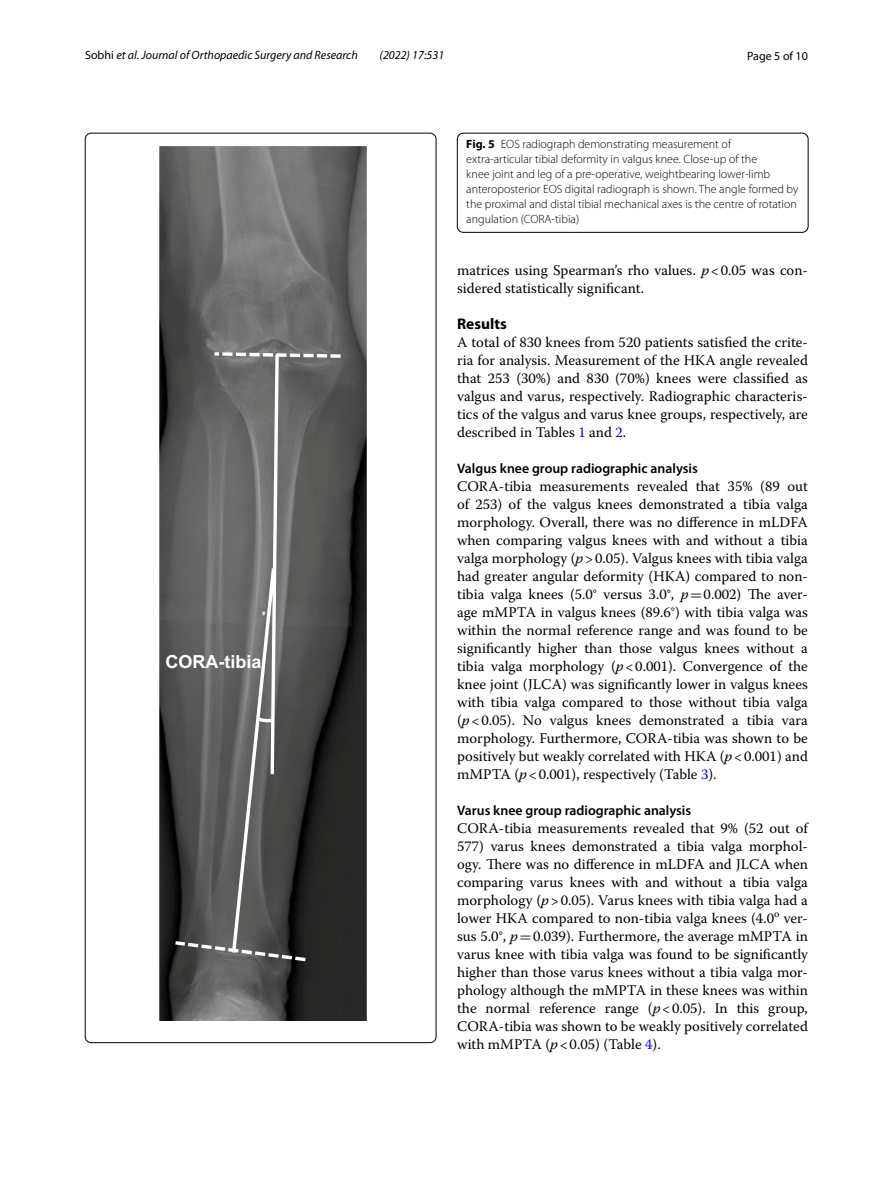
<style>
.page{position:relative;width:893px;height:1187px;background:#fff}
.page>*{position:absolute;margin:0;border:0;box-sizing:border-box;transform-origin:0 0}
.t1{font:18px "Arial Bold MT5";color:#fff}
.t2{font:700 15.45px "Myriad Pro";color:#000}
.t3{font:14.7px/18px "Warnock Pro";color:#000;text-align:justify}
.t4{font:600 13.8px "Myriad Pro";color:#000}
.t5{font:300 12px/15px "Myriad Pro";color:#000}
.t6{font:italic 12px "Myriad Pro";color:#000}
.t7{font:12px "Myriad Pro";color:#000}
.s1{font-style:normal}
.s2{font-weight:700}
.s3{font-style:italic}
.s4{color:#00f}
.s5{font-family:"MTSY"}
</style>
<div class="page">
<img style="left:160px;top:147px;width:207px;height:873px">
<svg style="left:172px;top:350px;width:172px;height:613px;background:#5a5a59"></svg>
<div style="left:457px;top:133px;width:351px;height:99px;border:1px solid #000;border-radius:6px"></div>
<p class="t6" style="left:85px;top:48px;width:274px"><span class="s1">Sobhi</span> et al. Journal of Orthopaedic Surgery and Research</p>
<p class="t6" style="left:380px;top:48px;width:66px">(2022) 17:531</p>
<p class="t7" style="left:747px;top:48px;width:62px">Page 5 of 10</p>
<p class="t1" style="left:165px;top:649px;width:98px">CORA-tibia</p>
<p class="t5" style="left:466px;top:137px;width:333px"><span class="s2">Fig. 5</span> EOS radiograph demonstrating measurement of extra-articular tibial deformity in valgus knee. Close-up of the<br>knee joint and leg of a pre-operative, weightbearing lower-limb anteroposterior EOS digital radiograph is shown. The angle formed by the proximal and distal tibial mechanical axes is the centre of rotation angulation (CORA-tibia)</p>
<p class="t3" style="left:457px;top:260px;width:352px">matrices using Spearman’s rho values. <span class="s3">p</span>&lt;0.05 was con&shy;sidered statistically significant.</p>
<p class="t2" style="left:457px;top:313px;width:51px">Results</p>
<p class="t3" style="left:457px;top:332px;width:352px">A total of 830 knees from 520 patients satisfied the crite&shy;ria for analysis. Measurement of the HKA angle revealed that 253 (30%) and 830 (70%) knees were classified as valgus and varus, respectively. Radiographic characteris&shy;tics of the valgus and varus knee groups, respectively, are described in Tables <span class="s4">1</span> and <span class="s4">2</span>.</p>
<p class="t4" style="left:457px;top:459px;width:242px">Valgus knee group radiographic analysis</p>
<p class="t3" style="left:457px;top:476px;width:352px">CORA-tibia measurements revealed that 35% (89 out of 253) of the valgus knees demonstrated a tibia valga morphology. Overall, there was no difference in mLDFA when comparing valgus knees with and without a tibia valga morphology (<span class="s3">p</span>&gt;0.05). Valgus knees with tibia valga had greater angular deformity (HKA) compared to non&shy;tibia valga knees (5.0° versus 3.0°, <span class="s3">p</span><span class="s5">=</span>0.002) The aver&shy;age mMPTA in valgus knees (89.6°) with tibia valga was within the normal reference range and was found to be significantly higher than those valgus knees without a tibia valga morphology (<span class="s3">p</span>&lt;0.001). Convergence of the knee joint (JLCA) was significantly lower in valgus knees with tibia valga compared to those without tibia valga (<span class="s3">p</span>&lt;0.05). No valgus knees demonstrated a tibia vara morphology. Furthermore, CORA-tibia was shown to be positively but weakly correlated with HKA (<span class="s3">p</span>&lt;0.001) and mMPTA (<span class="s3">p</span>&lt;0.001), respectively (Table <span class="s4">3</span>).</p>
<p class="t4" style="left:457px;top:801px;width:236px">Varus knee group radiographic analysis</p>
<p class="t3" style="left:457px;top:818px;width:352px">CORA-tibia measurements revealed that 9% (52 out of 577) varus knees demonstrated a tibia valga morphol&shy;ogy. There was no difference in mLDFA and JLCA when comparing varus knees with and without a tibia valga morphology (<span class="s3">p</span>&gt;0.05). Varus knees with tibia valga had a lower HKA compared to non-tibia valga knees (4.0<sup>o</sup> ver&shy;sus 5.0°, <span class="s3">p</span><span class="s5">=</span>0.039). Furthermore, the average mMPTA in varus knee with tibia valga was found to be significantly higher than those varus knees without a tibia valga mor&shy;phology although the mMPTA in these knees was within the normal reference range (<span class="s3">p</span>&lt;0.05). In this group, CORA-tibia was shown to be weakly positively correlated with mMPTA (<span class="s3">p</span>&lt;0.05) (Table <span class="s4">4</span>).</p>
</div>
